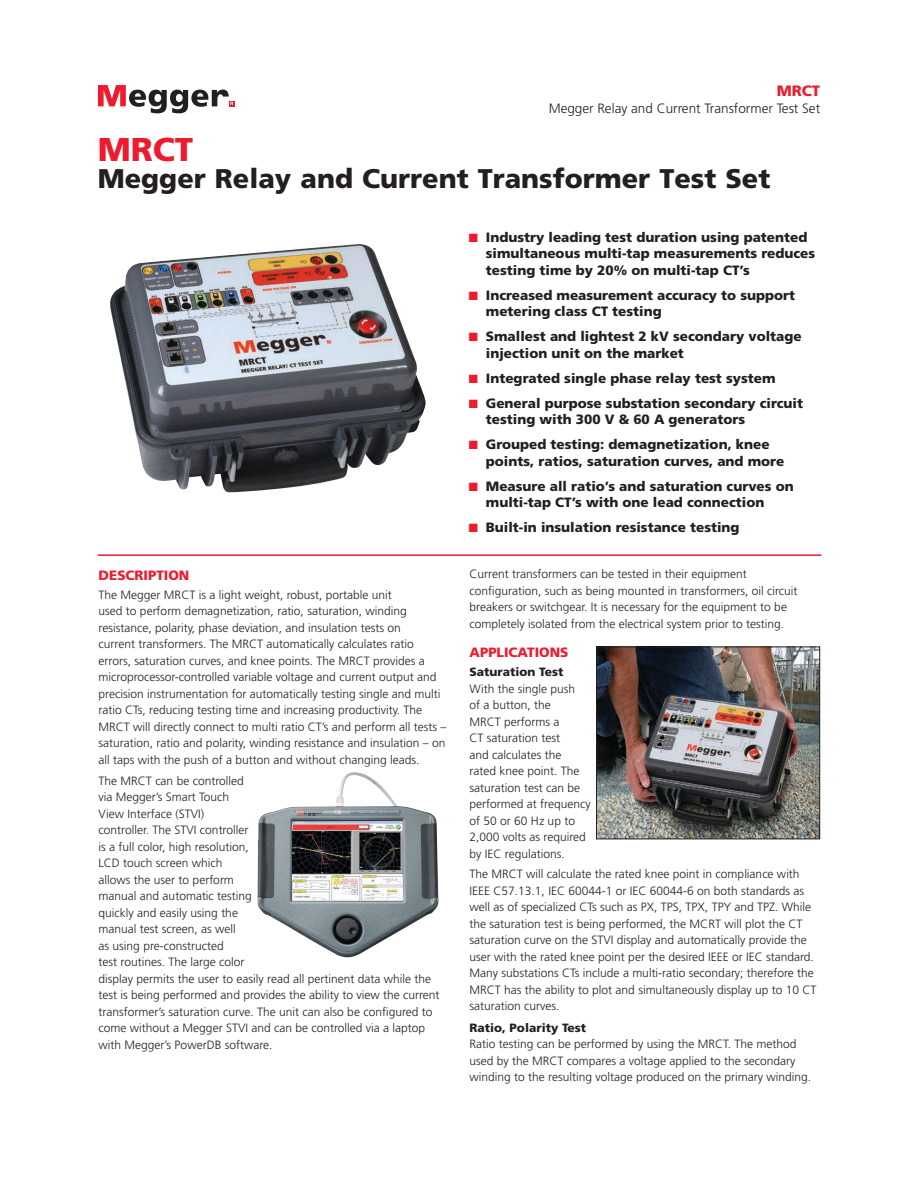
<style>
.page{position:relative;width:918px;height:1188px;background:#fff}
.page>*{position:absolute;margin:0;border:0;box-sizing:border-box;transform-origin:0 0}
.t1{font:900 33px "Frutiger LT Std";color:#ed1b2d}
.t2{font:900 27px "Frutiger LT Std";color:#231f20}
.t3{font:900 15px "Frutiger LT Std";color:#ed1b2d}
.t4{font:900 13.5px/16.5px "Frutiger LT Std";color:#231f20}
.t5{font:300 13.5px "Frutiger LT Std";color:#231f20}
.t6{font:900 13.5px "Frutiger LT Std";color:#ed1b2d}
.t7{font:300 12px/16.5px "Frutiger LT Std";color:#231f20}
.t8{font:900 12px "Frutiger LT Std";color:#231f20}
.s1{color:#ed1b2d}
</style>
<div class="page">
<svg style="left:98px;top:85px;width:136px;height:28px"></svg>
<hr style="left:98px;top:554px;width:723px;height:2px;background:#ed1b2d">
<img style="left:110px;top:244px;width:316px;height:248px">
<img style="left:258px;top:772px;width:181px;height:186px">
<img style="left:598px;top:649px;width:220px;height:188px">
<div style="left:596px;top:647px;width:224px;height:192px;border:1px solid #231f20"></div>
<p class="t3" style="left:777px;top:82px;width:45px">MRCT</p>
<p class="t5" style="left:549px;top:101px;width:273px">Megger Relay and Current Transformer Test Set</p>
<h1 class="t1" style="left:98px;top:129px;width:97px">MRCT</h1>
<h2 class="t2" style="left:98px;top:162px;width:674px">Megger Relay and Current Transformer Test Set</h2>
<p class="t6" style="left:99px;top:567px;width:92px">Description</p>
<p class="t7" style="left:99px;top:587px;width:349px">The Megger MRCT is a light weight, robust, portable unit<br>used to perform demagnetization, ratio, saturation, winding resistance, polarity, phase deviation, and insulation tests on<br>current transformers. The MRCT automatically calculates ratio errors, saturation curves, and knee points. The MRCT provides a microprocessor-controlled variable voltage and current output and precision instrumentation for automatically testing single and multi ratio CTs, reducing testing time and increasing productivity. The MRCT will directly connect to multi ratio CT’s and perform all tests – saturation, ratio and polarity, winding resistance and insulation – on all taps with the push of a button and without changing leads.</p>
<p class="t7" style="left:99px;top:772px;width:342px">The MRCT can be controlled<br>via Megger’s Smart Touch<br>View Interface (STVI)<br>controller. The STVI controller<br>is a full color, high resolution,<br>LCD touch screen which<br>allows the user to perform<br>manual and automatic testing<br>quickly and easily using the<br>manual test screen, as well<br>as using pre-constructed<br>test routines. The large color<br>display permits the user to easily read all pertinent data while the test is being performed and provides the ability to view the current transformer’s saturation curve. The unit can also be configured to come without a Megger STVI and can be controlled via a laptop with Megger’s PowerDB software.</p>
<p class="t4" style="left:486px;top:229px;width:331px;text-indent:-17px"><span class="s1">■</span> Industry leading test duration using patented simultaneous multi-tap measurements reduces testing time by 20% on multi-tap CT’s</p>
<p class="t4" style="left:486px;top:287px;width:311px;text-indent:-17px"><span class="s1">■</span> Increased measurement accuracy to support metering class CT testing</p>
<p class="t4" style="left:486px;top:328px;width:317px;text-indent:-17px"><span class="s1">■</span> Smallest and lightest 2 kV secondary voltage injection unit on the market</p>
<p class="t4" style="left:469px;top:370px;width:308px"><span class="s1">■</span> Integrated single phase relay test system</p>
<p class="t4" style="left:486px;top:395px;width:319px;text-indent:-17px"><span class="s1">■</span> General purpose substation secondary circuit testing with 300 V &amp; 60 A generators</p>
<p class="t4" style="left:486px;top:436px;width:300px;text-indent:-17px"><span class="s1">■</span> Grouped testing: demagnetization, knee points, ratios, saturation curves, and more</p>
<p class="t4" style="left:486px;top:478px;width:309px;text-indent:-17px"><span class="s1">■</span> Measure all ratio’s and saturation curves on multi-tap CT’s with one lead connection</p>
<p class="t4" style="left:469px;top:519px;width:272px"><span class="s1">■</span> Built-in insulation resistance testing</p>
<p class="t7" style="left:470px;top:566px;width:329px">Current transformers can be tested in their equipment configuration, such as being mounted in transformers, oil circuit breakers or switchgear. It is necessary for the equipment to be completely isolated from the electrical system prior to testing.</p>
<p class="t6" style="left:470px;top:644px;width:43px">Applicati</p>
<p class="t6" style="left:539px;top:644px;width:29px">ons</p>
<p class="t8" style="left:470px;top:665px;width:95px">Saturation Test</p>
<p class="t7" style="left:470px;top:680px;width:123px">With the single push<br>of a button, the<br>MRCT performs a<br>CT saturation test<br>and calculates the rated knee point. The saturation test can be performed at frequency of 50 or 60 Hz up to<br>2,000 volts as required by IEC regulations.</p>
<p class="t7" style="left:470px;top:866px;width:348px">The MRCT will calculate the rated knee point in compliance with IEEE C57.13.1, IEC 60044-1 or IEC 60044-6 on both standards as well as of specialized CTs such as PX, TPS, TPX, TPY and TPZ. While the saturation test is being performed, the MCRT will plot the CT saturation curve on the STVI display and automatically provide the user with the rated knee point per the desired IEEE or IEC standard.<br>Many substations CTs include a multi-ratio secondary; therefore the MRCT has the ability to plot and simultaneously display up to 10 CT saturation curves.</p>
<p class="t8" style="left:470px;top:1020px;width:118px">Ratio, Polarity Test</p>
<p class="t7" style="left:470px;top:1036px;width:343px">Ratio testing can be performed by using the MRCT. The method used by the MRCT compares a voltage applied to the secondary winding to the resulting voltage produced on the primary winding.</p>
</div>
